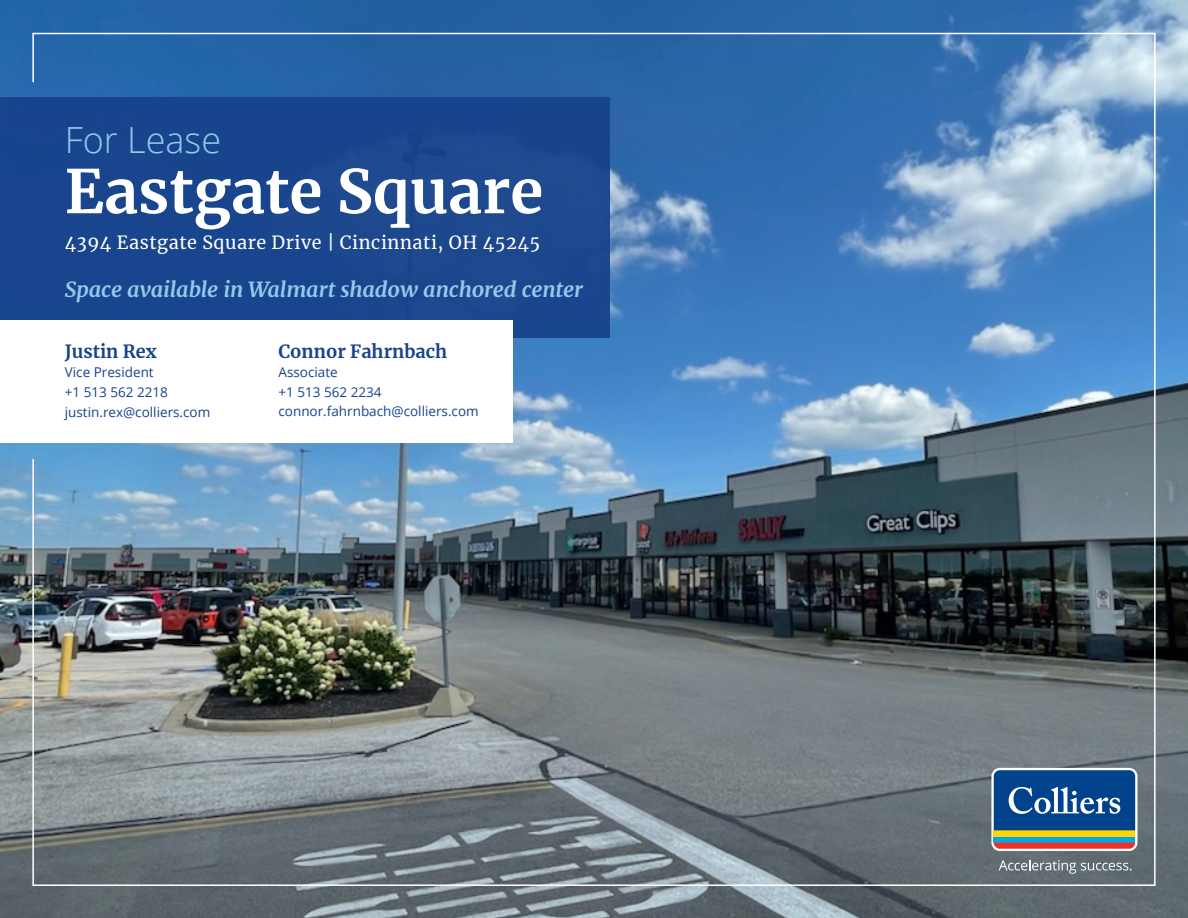
<style>
.page{position:relative;width:1188px;height:918px;background:#fff}
.page>*{position:absolute;margin:0;border:0;box-sizing:border-box;transform-origin:0 0}
.t1{font:700 60px "Merriweather";color:#fff}
.t2{font:300 36px "Open Sans";color:#95c9eb}
.t3{font:italic 700 21px "Merriweather";letter-spacing:-.005em;color:#95c9eb}
.t4{font:18px "Merriweather";letter-spacing:.03em;color:#fff}
.t5{font:700 18px "Merriweather";color:#17438b}
.t6{font:13.5px/19.6px "Open Sans";color:#17438b}
</style>
<div class="page">
<img style="left:0;top:0;width:1188px;height:918px">
<div style="left:0;top:97px;width:610px;height:241px;background:#17438b"></div>
<div style="left:0;top:321px;width:512px;height:122px;background:#fff"></div>
<img style="left:32px;top:32px;width:1124px;height:855px">
<svg style="left:991px;top:768px;width:147px;height:83px"></svg>
<div style="left:994px;top:837px;width:141px;height:6px;background:#00a8e4"></div>
<div style="left:994px;top:830px;width:141px;height:7px;background:#ffd600"></div>
<svg style="left:994px;top:843px;width:141px;height:6px"></svg>
<svg style="left:994px;top:770px;width:141px;height:60px;background:#1c5898"></svg>
<svg style="left:999px;top:860px;width:133px;height:14px;background:#7f878c"></svg>
<h2 class="t2" style="left:65px;top:116px;width:158px">For Lease</h2>
<h1 class="t1" style="left:65px;top:150px;width:480px">Eastgate Square</h1>
<h3 class="t4" style="left:65px;top:230px;width:477px">4394 Eastgate Square Drive | Cincinnati, OH 45245</h3>
<h3 class="t3" style="left:65px;top:275px;width:520px">Space available in Walmart shadow anchored center</h3>
<h3 class="t5" style="left:65px;top:339px;width:93px">Justin Rex</h3>
<p class="t6" style="left:65px;top:362px;width:147px">Vice President<br>+1 513 562 2218 justin.rex@colliers.com</p>
<h3 class="t5" style="left:278px;top:339px;width:170px">Connor Fahrnbach</h3>
<p class="t6" style="left:278px;top:362px;width:202px">Associate<br>+1 513 562 2234 connor.fahrnbach@colliers.com</p>
</div>
